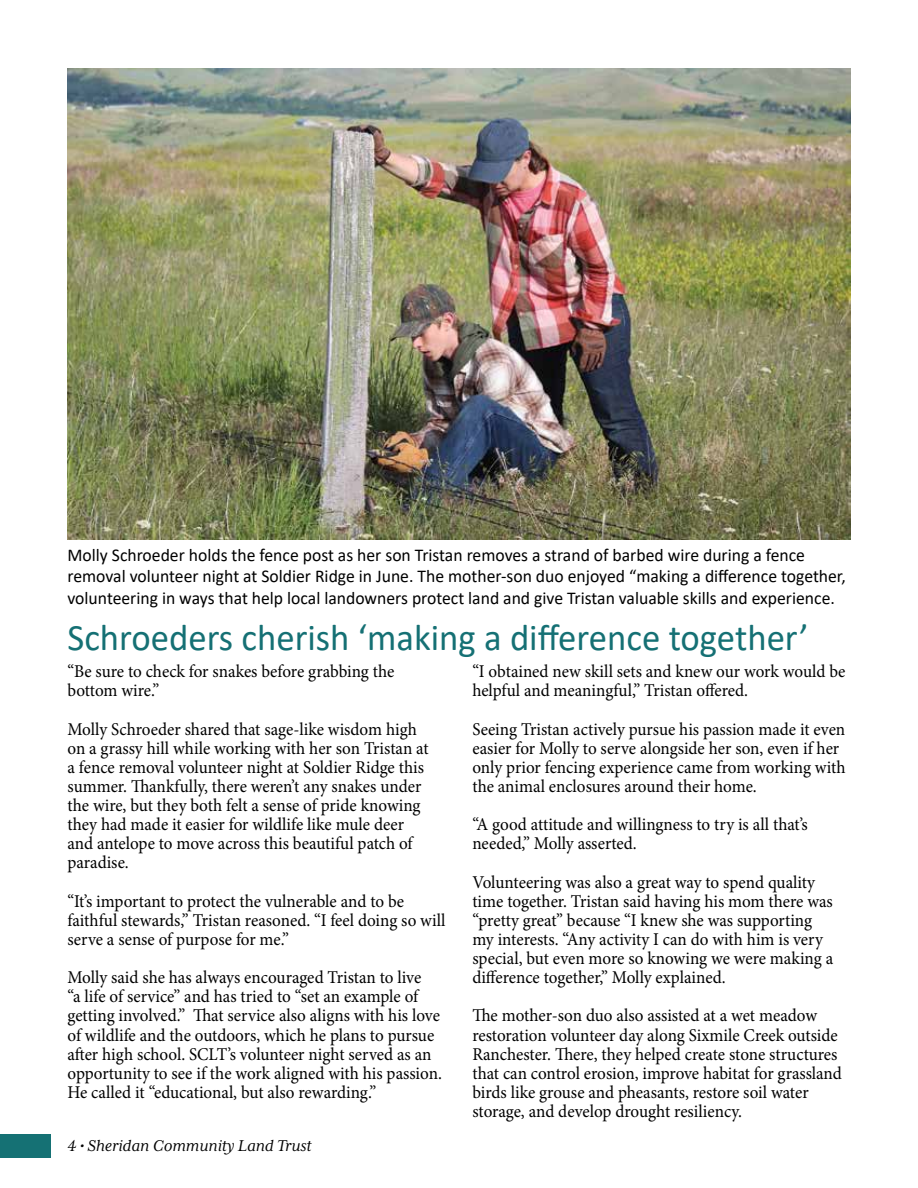
<style>
.page{position:relative;width:918px;height:1188px;background:#fff}
.page>*{position:absolute;margin:0;border:0;box-sizing:border-box;transform-origin:0 0}
.t1{font:37.5px "Calibri";color:#157074}
.t2{font:18px/19px "Minion Pro";color:#000;scale:.95 1}
.t3{font:18px/21.3px "Calibri";color:#000}
.t4{font:italic 18px "Mrs Eaves XL Serif OT";color:#000}
</style>
<div class="page">
<div style="left:0;top:1134px;width:51px;height:24px;background:#157174"></div>
<img style="left:68px;top:69px;width:782px;height:471px">
<p class="t3" style="left:68px;top:544px;width:780px">Molly Schroeder holds the fence post as her son Tristan removes a strand of barbed wire during a fence removal volunteer night at Soldier Ridge in June. The mother-son duo enjoyed “making a difference together, volunteering in ways that help local landowners protect land and give Tristan valuable skills and experience.</p>
<h1 class="t1" style="left:68px;top:612px;width:743px">Schroeders cherish ‘making a difference together’</h1>
<p class="t2" style="left:68px;top:662px;width:346px">“Be sure to check for snakes before grabbing the bottom wire.”</p>
<p class="t2" style="left:68px;top:719px;width:382px">Molly Schroeder shared that sage-like wisdom high on a grassy hill while working with her son Tristan at a fence removal volunteer night at Soldier Ridge this summer. Thankfully, there weren’t any snakes under the wire, but they both felt a sense of pride knowing they had made it easier for wildlife like mule deer and antelope to move across this beautiful patch of paradise.</p>
<p class="t2" style="left:68px;top:892px;width:399px">“It’s important to protect the vulnerable and to be faithful stewards,” Tristan reasoned. “I feel doing so will serve a sense of purpose for me.”</p>
<p class="t2" style="left:68px;top:968px;width:396px">Molly said she has always encouraged Tristan to live<br>“a life of service” and has tried to “set an example of getting involved.” That service also aligns with his love of wildlife and the outdoors, which he plans to pursue after high school. SCLT’s volunteer night served as an opportunity to see if the work aligned with his passion.<br>He called it “educational, but also rewarding.”</p>
<p class="t4" style="left:68px;top:1135px;width:246px">4 • Sheridan Community Land Trust</p>
<p class="t2" style="left:472px;top:662px;width:394px">“I obtained new skill sets and knew our work would be helpful and meaningful,” Tristan offered.</p>
<p class="t2" style="left:472px;top:719px;width:394px">Seeing Tristan actively pursue his passion made it even easier for Molly to serve alongside her son, even if her only prior fencing experience came from working with the animal enclosures around their home.</p>
<p class="t2" style="left:472px;top:815px;width:355px">“A good attitude and willingness to try is all that’s needed,” Molly asserted.</p>
<p class="t2" style="left:472px;top:872px;width:381px">Volunteering was also a great way to spend quality time together. Tristan said having his mom there was “pretty great” because “I knew she was supporting my interests. “Any activity I can do with him is very special, but even more so knowing we were making a difference together,” Molly explained.</p>
<p class="t2" style="left:472px;top:1006px;width:391px">The mother-son duo also assisted at a wet meadow restoration volunteer day along Sixmile Creek outside Ranchester. There, they helped create stone structures that can control erosion, improve habitat for grassland birds like grouse and pheasants, restore soil water storage, and develop drought resiliency.</p>
</div>
